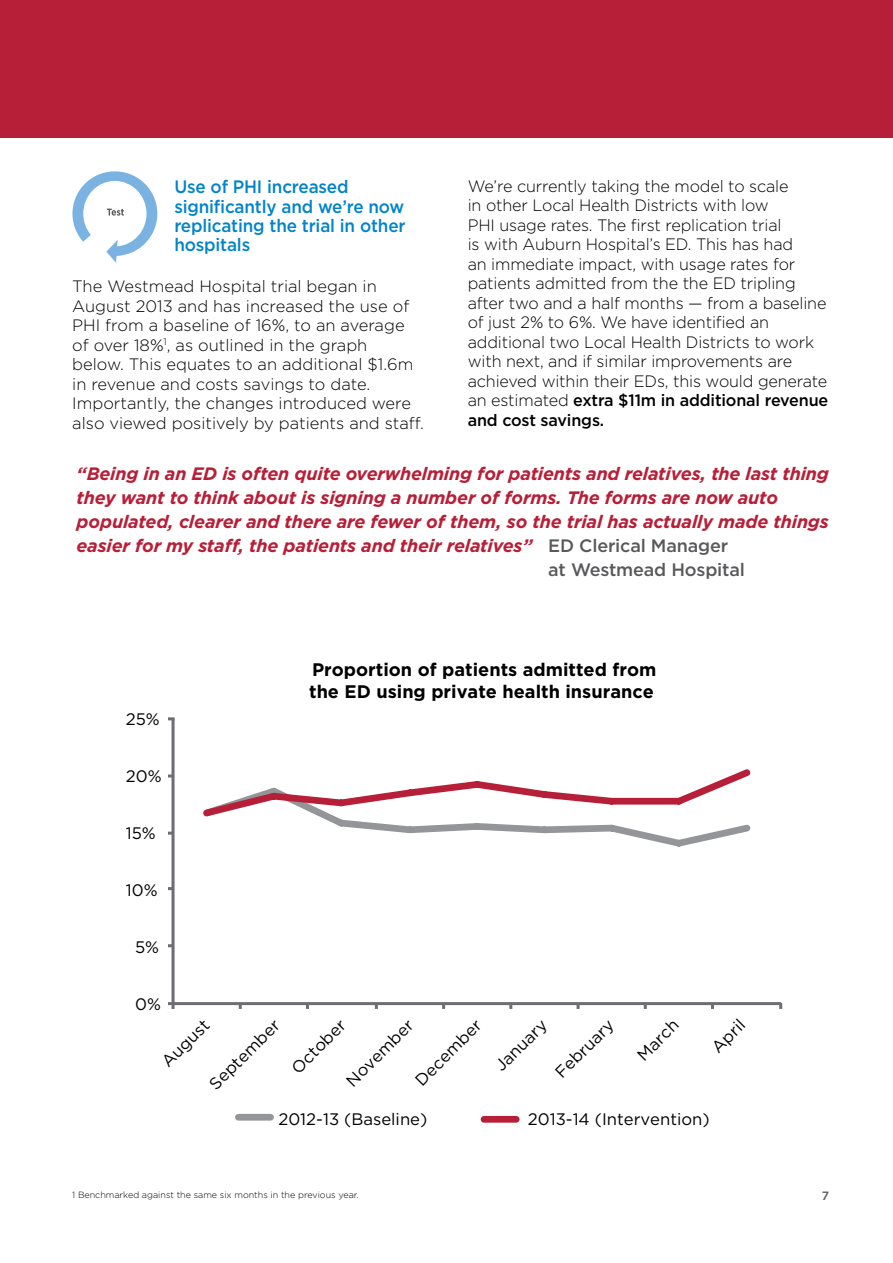
<style>
.page{position:relative;width:893px;height:1263px;background:#fff}
.page>*{position:absolute;margin:0;border:0;box-sizing:border-box;transform-origin:0 0}
.t1{font:700 18.15px/21.8px "Gotham";color:#000}
.t2{font:italic 700 18px "Gotham";letter-spacing:-.01em;color:#b71f38}
.t3{font:500 18px/19.5px "Gotham";letter-spacing:-.01em;color:#0083ca;scale:.95 1}
.t4{font:500 18px "Gotham";letter-spacing:-.01em;color:#59595c}
.t5{font:16.65px "Gotham";color:#000}
.t6{font:300 16.5px/19.5px "Gotham";letter-spacing:-.01em;color:#000}
.t7{font:500 12px "Gotham";color:#59595c}
.t8{font:300 9px "Gotham";color:#000}
.s1{font-weight:500}
.s2{font-weight:500;font-style:normal;color:#59595c}
</style>
<div class="page">
<div style="left:0;top:0;width:893px;height:138px;background:#b71f38"></div>
<hr style="left:172px;top:718px;width:3px;height:291px;background:#6d6e71">
<svg style="left:168px;top:944px;width:4px;height:3px"></svg>
<svg style="left:168px;top:887px;width:4px;height:3px"></svg>
<svg style="left:168px;top:832px;width:4px;height:3px"></svg>
<svg style="left:168px;top:774px;width:4px;height:3px"></svg>
<svg style="left:168px;top:717px;width:6px;height:3px"></svg>
<hr style="left:168px;top:1002px;width:613px;height:3px;background:#6d6e71">
<svg style="left:239px;top:1005px;width:3px;height:4px"></svg>
<svg style="left:306px;top:1005px;width:3px;height:4px"></svg>
<svg style="left:375px;top:1005px;width:3px;height:4px"></svg>
<svg style="left:442px;top:1005px;width:3px;height:4px"></svg>
<svg style="left:509px;top:1005px;width:3px;height:4px"></svg>
<svg style="left:576px;top:1005px;width:4px;height:4px"></svg>
<svg style="left:644px;top:1005px;width:3px;height:4px"></svg>
<svg style="left:711px;top:1005px;width:3px;height:4px"></svg>
<svg style="left:779px;top:1003px;width:3px;height:6px"></svg>
<svg style="left:203px;top:769px;width:548px;height:78px"></svg>
<div style="left:238px;top:1114px;width:33px;height:6px;background:#939598"></div>
<div style="left:484px;top:1116px;width:32px;height:7px;background:#b71f38"></div>
<svg style="left:72px;top:171px;width:86px;height:92px"></svg>
<p class="t3" style="left:174px;top:177px;width:245px">Use of PHI increased significantly and we’re now replicating the trial in other hospitals</p>
<p class="t6" style="left:72px;top:276px;width:353px">The Westmead Hospital trial began in August 2013 and has increased the use of PHI from a baseline of 16%, to an average of over 18%<sup>1</sup>, as outlined in the graph<br>below. This equates to an additional $1.6m in revenue and costs savings to date.<br>Importantly, the changes introduced were also viewed positively by patients and staff.</p>
<p class="t6" style="left:468px;top:176px;width:362px">We’re currently taking the model to scale<br>in other Local Health Districts with low<br>PHI usage rates. The first replication trial<br>is with Auburn Hospital’s ED. This has had<br>an immediate impact, with usage rates for patients admitted from the the ED tripling after two and a half months — from a baseline of just 2% to 6%. We have identified an additional two Local Health Districts to work with next, and if similar improvements are achieved within their EDs, this would generate an estimated <span class="s1">extra $11m in additional revenue and cost savings.</span></p>
<p class="t2" style="left:77px;top:462px;width:754px">“Being in an ED is often quite overwhelming for patients and relatives, the last thing</p>
<p class="t2" style="left:77px;top:486px;width:703px">they want to think about is signing a number of forms. The forms are now auto</p>
<p class="t2" style="left:77px;top:510px;width:754px">populated, clearer and there are fewer of them, so the trial has actually made things</p>
<p class="t2" style="left:77px;top:534px;width:653px">easier for my staff, the patients and their relatives” <span class="s2">ED Clerical Manager</span></p>
<p class="t4" style="left:548px;top:558px;width:198px">at Westmead Hospital</p>
<p class="t5" style="left:126px;top:708px;width:36px">25%</p>
<p class="t5" style="left:126px;top:765px;width:37px">20%</p>
<p class="t5" style="left:126px;top:822px;width:32px">15%</p>
<p class="t5" style="left:126px;top:880px;width:33px">10%</p>
<p class="t5" style="left:135px;top:937px;width:26px">5%</p>
<p class="t5" style="left:135px;top:994px;width:27px">0%</p>
<p class="t1" style="left:309px;top:658px;width:349px">Proportion of patients admitted from the ED using private health insurance</p>
<p class="t5" style="left:157px;top:1056px;width:61px;rotate:-45deg">August</p>
<p class="t5" style="left:205px;top:1079px;width:93px;rotate:-45deg">September</p>
<p class="t5" style="left:287px;top:1063px;width:70px;rotate:-45deg">October</p>
<p class="t5" style="left:342px;top:1076px;width:89px;rotate:-45deg">November</p>
<p class="t5" style="left:411px;top:1075px;width:87px;rotate:-45deg">December</p>
<p class="t5" style="left:490px;top:1061px;width:67px;rotate:-45deg">January</p>
<p class="t5" style="left:550px;top:1067px;width:77px;rotate:-45deg">February</p>
<p class="t5" style="left:632px;top:1050px;width:52px;rotate:-45deg">March</p>
<p class="t5" style="left:707px;top:1042px;width:41px;rotate:-45deg">April</p>
<p class="t5" style="left:278px;top:1108px;width:150px">2012-13 (Baseline)</p>
<p class="t5" style="left:528px;top:1108px;width:183px">2013-14 (Intervention)</p>
<p class="t8" style="left:72px;top:1189px;width:288px">1 Benchmarked against the same six months in the previous year.</p>
<p class="t7" style="left:822px;top:1188px;width:9px">7</p>
</div>
